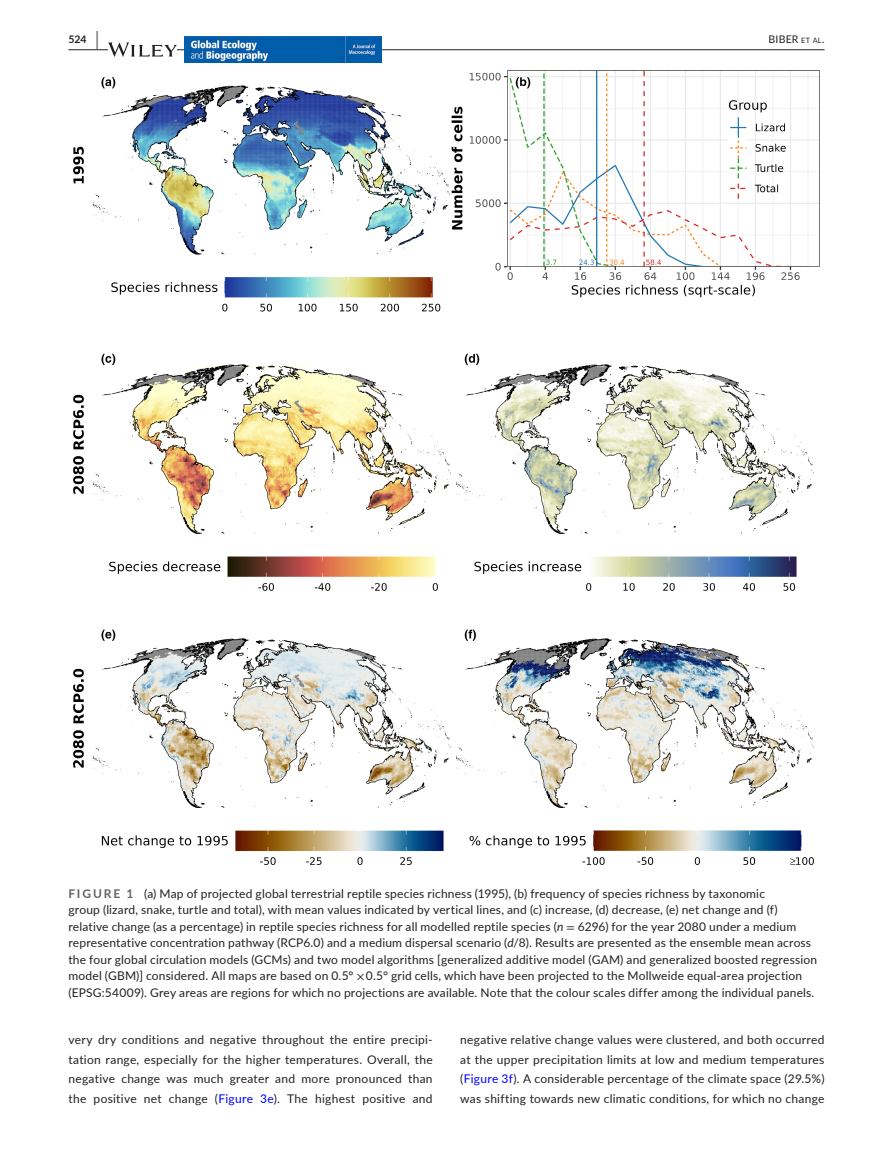
<style>
.page{position:relative;width:893px;height:1174px;background:#fff}
.page>*{position:absolute;margin:0;border:0;box-sizing:border-box;transform-origin:0 0}
.t1{font:12px/19.5px "Lato";letter-spacing:.015em;color:#231f20;text-align:justify}
.t2{font:10.5px "Lato";letter-spacing:.02em;color:#231f20}
.t3{font:700 10.5px "Lato";color:#231f20}
.s1{font-size:19.5px}
.s2{font-size:7.35px}
.s3{font-weight:700;color:#636366}
.s4{font-style:italic}
.s5{font-family:"STIX"}
.s6{color:#00f}
</style>
<div class="page">
<hr style="left:68px;top:49px;width:756px;height:1px;background:#231f20">
<svg style="left:108px;top:42px;width:69px;height:15px"></svg>
<img style="left:185px;top:37px;width:196px;height:26px">
<img style="left:73px;top:70px;width:747px;height:795px">
<p class="t3" style="left:68px;top:31px;width:31px">524 <span class="s1">|</span></p>
<p class="t2" style="left:769px;top:31px;width:57px">BIBER <span class="s2">et al</span>.</p>
<p class="t1" style="left:68px;top:884px;width:750px;line-height:16.5px;text-align:left"><span class="s3">FIGURE 1</span> (a) Map of projected global terrestrial reptile species richness (1995), (b) frequency of species richness by taxonomic<br>group (lizard, snake, turtle and total), with mean values indicated by vertical lines, and (c) increase, (d) decrease, (e) net change and (f) relative change (as a percentage) in reptile species richness for all modelled reptile species (<span class="s4">n</span> <span class="s5">=</span> 6296) for the year 2080 under a medium representative concentration pathway (RCP6.0) and a medium dispersal scenario (<span class="s4">d</span>/8). Results are presented as the ensemble mean across the four global circulation models (GCMs) and two model algorithms [generalized additive model (GAM) and generalized boosted regression model (GBM)] considered. All maps are based on 0.5° <span class="s5">×</span> 0.5° grid cells, which have been projected to the Mollweide equal-area projection (EPSG:54009). Grey areas are regions for which no projections are available. Note that the colour scales differ among the individual panels.</p>
<p class="t1" style="left:68px;top:1029px;width:366px">very dry conditions and negative throughout the entire precipi&shy;tation range, especially for the higher temperatures. Overall, the negative change was much greater and more pronounced than the positive net change (<span class="s6">Figure 3e</span>). The highest positive and</p>
<p class="t1" style="left:460px;top:1029px;width:366px">negative relative change values were clustered, and both occurred at the upper precipitation limits at low and medium temperatures (<span class="s6">Figure 3f</span>). A considerable percentage of the climate space (29.5%) was shifting towards new climatic conditions, for which no change</p>
</div>
